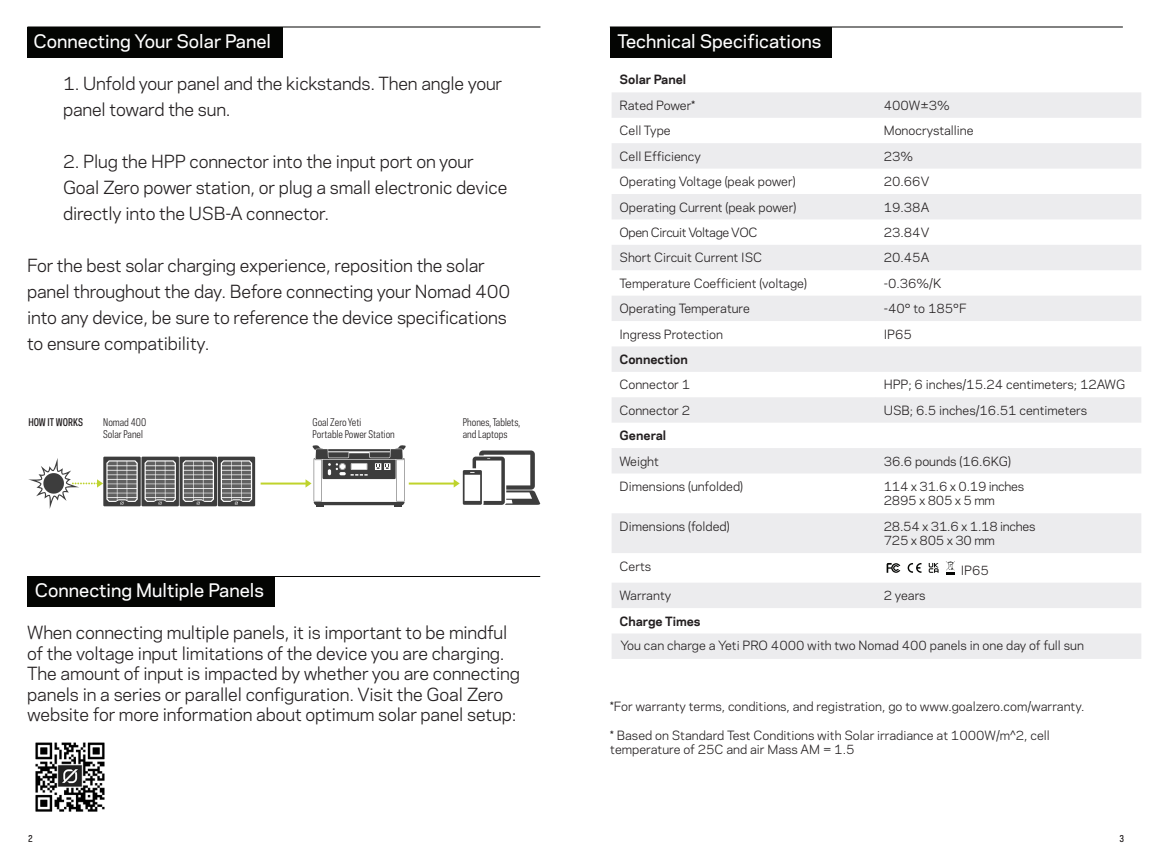
<style>
.page{position:relative;width:1152px;height:864px;background:#fff}
.page>*{position:absolute;margin:0;border:0;box-sizing:border-box;transform-origin:0 0}
.t1{font:500 17.6px "Galaxie Polaris";color:#fff}
.Main_Text{font:17px/26px "Galaxie Polaris";letter-spacing:-.01em;color:#231f20}
.Main_Text-2{font:12px/14.4px "Galaxie Polaris";color:#231f20}
.Main_Text-3{font:12px "Galaxie Polaris";letter-spacing:-.02em;color:#231f20}
.Main_Text-4{font:700 12px "Galaxie Polaris";color:#231f20}
.Main_Text-5{font:12px "Galaxie Polaris";letter-spacing:-.03em;color:#231f20}
.How_it_Works_Regular{font:10px/12px "Galaxie Polaris Condensed";color:#231f20}
.How_it_works_Bold{font:500 10px "Galaxie Polaris Condensed";color:#231f20}
.t2{font:500 9px "Galaxie Polaris Condensed";color:#231f20}
</style>
<div class="page">
<div style="left:27px;top:28px;width:256px;height:30px;background:#040503"></div>
<div style="left:27px;top:576px;width:248px;height:31px;background:#040503"></div>
<hr style="left:27px;top:26px;width:513px;height:2px;background:#040503">
<hr style="left:27px;top:576px;width:513px;height:1px;background:#040503">
<svg style="left:28px;top:457px;width:227px;height:52px"></svg>
<svg style="left:306px;top:445px;width:100px;height:62px"></svg>
<hr style="left:261px;top:483px;width:48px;height:2px;background:#c0d32b">
<svg style="left:454px;top:451px;width:87px;height:54px"></svg>
<hr style="left:409px;top:483px;width:48px;height:2px;background:#c0d32b">
<img style="left:35px;top:742px;width:70px;height:70px">
<svg style="left:612px;top:92px;width:529px;height:567px;fill:#ececee"></svg>
<svg style="left:929px;top:563px;width:10px;height:10px"></svg>
<svg style="left:946px;top:561px;width:9px;height:14px"></svg>
<svg style="left:908px;top:563px;width:13px;height:10px"></svg>
<svg style="left:887px;top:563px;width:13px;height:10px"></svg>
<div style="left:610px;top:27px;width:222px;height:31px;background:#040503"></div>
<hr style="left:610px;top:26px;width:513px;height:2px;background:#040503">
<p class="t1" style="left:34px;top:28px;width:239px">Connecting Your Solar Panel</p>
<p class="Main_Text" style="left:63px;top:69px;width:441px">1. Unfold your panel and the kickstands. Then angle your panel toward the sun.</p>
<p class="Main_Text" style="left:63px;top:147px;width:446px">2. Plug the HPP connector into the input port on your<br>Goal Zero power station, or plug a small electronic device directly into the USB-A connector.</p>
<p class="Main_Text" style="left:27px;top:251px;width:485px">For the best solar charging experience, reposition the solar panel throughout the day. Before connecting your Nomad 400 into any device, be sure to reference the device specifications to ensure compatibility.</p>
<p class="How_it_works_Bold" style="left:28px;top:416px;width:56px">HOW IT WORKS</p>
<p class="How_it_Works_Regular" style="left:103px;top:416px;width:45px">Nomad 400</p>
<p class="How_it_Works_Regular" style="left:103px;top:428px;width:41px">Solar Panel</p>
<p class="How_it_Works_Regular" style="left:313px;top:416px;width:50px">Goal Zero Yeti</p>
<p class="How_it_Works_Regular" style="left:313px;top:428px;width:84px">Portable Power Station</p>
<p class="t1" style="left:35px;top:577px;width:231px">Connecting Multiple Panels</p>
<p class="How_it_Works_Regular" style="left:463px;top:416px;width:59px">Phones, Tablets, and Laptops</p>
<p class="Main_Text" style="left:27px;top:622px;width:494px;line-height:20.4px">When connecting multiple panels, it is important to be mindful of the voltage input limitations of the device you are charging.<br>The amount of input is impacted by whether you are connecting panels in a series or parallel configuration. Visit the Goal Zero website for more information about optimum solar panel setup:</p>
<p class="t1" style="left:618px;top:28px;width:205px">Technical Specifications</p>
<p class="Main_Text-4" style="left:619px;top:71px;width:68px">Solar Panel</p>
<p class="Main_Text-2" style="left:619px;top:97px;width:77px">Rated Power*</p>
<p class="Main_Text-2" style="left:884px;top:97px;width:68px">400W±3%</p>
<p class="Main_Text-2" style="left:619px;top:123px;width:53px">Cell Type</p>
<p class="Main_Text-2" style="left:884px;top:123px;width:91px">Monocrystalline</p>
<p class="Main_Text-2" style="left:619px;top:148px;width:83px">Cell Efficiency</p>
<p class="Main_Text-2" style="left:884px;top:148px;width:31px">23%</p>
<p class="Main_Text-2" style="left:619px;top:174px;width:178px">Operating Voltage (peak power)</p>
<p class="Main_Text-2" style="left:884px;top:174px;width:47px">20.66V</p>
<p class="Main_Text-2" style="left:619px;top:199px;width:178px">Operating Current (peak power)</p>
<p class="Main_Text-2" style="left:884px;top:199px;width:47px">19.38A</p>
<p class="Main_Text-5" style="left:619px;top:223px;width:140px">Open Circuit Voltage VOC</p>
<p class="Main_Text-2" style="left:884px;top:224px;width:47px">23.84V</p>
<p class="Main_Text-2" style="left:619px;top:250px;width:144px">Short Circuit Current ISC</p>
<p class="Main_Text-2" style="left:884px;top:250px;width:47px">20.45A</p>
<p class="Main_Text-2" style="left:619px;top:275px;width:189px">Temperature Coefficient (voltage)</p>
<p class="Main_Text-2" style="left:884px;top:275px;width:59px">-0.36%/K</p>
<p class="Main_Text-2" style="left:619px;top:301px;width:132px">Operating Temperature</p>
<p class="Main_Text-2" style="left:884px;top:301px;width:84px">-40° to 185°F</p>
<p class="Main_Text-2" style="left:619px;top:326px;width:105px">Ingress Protection</p>
<p class="Main_Text-2" style="left:884px;top:326px;width:30px">IP65</p>
<p class="Main_Text-4" style="left:619px;top:350px;width:70px">Connection</p>
<p class="Main_Text-2" style="left:619px;top:377px;width:72px">Connector 1</p>
<p class="Main_Text-2" style="left:884px;top:377px;width:243px">HPP; 6 inches/15.24 centimeters; 12AWG</p>
<p class="Main_Text-2" style="left:619px;top:402px;width:72px">Connector 2</p>
<p class="Main_Text-2" style="left:884px;top:402px;width:205px">USB; 6.5 inches/16.51 centimeters</p>
<p class="Main_Text-4" style="left:619px;top:427px;width:48px">General</p>
<p class="Main_Text-2" style="left:619px;top:453px;width:41px">Weight</p>
<p class="Main_Text-2" style="left:884px;top:453px;width:129px">36.6 pounds (16.6KG)</p>
<p class="Main_Text-2" style="left:619px;top:479px;width:125px">Dimensions (unfolded)</p>
<p class="Main_Text-3" style="left:884px;top:477px;width:142px">114 x 31.6 x 0.19 inches</p>
<p class="Main_Text-3" style="left:884px;top:492px;width:113px">2895 x 805 x 5 mm</p>
<p class="Main_Text-2" style="left:619px;top:518px;width:112px">Dimensions (folded)</p>
<p class="Main_Text-3" style="left:884px;top:517px;width:153px">28.54 x 31.6 x 1.18 inches</p>
<p class="Main_Text-3" style="left:884px;top:532px;width:113px">725 x 805 x 30 mm</p>
<p class="Main_Text-2" style="left:619px;top:558px;width:33px">Certs</p>
<p class="Main_Text-2" style="left:961px;top:562px;width:30px">IP65</p>
<p class="Main_Text-2" style="left:619px;top:588px;width:53px">Warranty</p>
<p class="Main_Text-2" style="left:884px;top:588px;width:43px">2 years</p>
<p class="Main_Text-4" style="left:619px;top:612px;width:83px">Charge Times</p>
<p class="Main_Text-2" style="left:620px;top:637px;width:465px">You can charge a Yeti PRO 4000 with two Nomad 400 panels in one day of full sun</p>
<p class="Main_Text-2" style="left:610px;top:699px;width:476px">*For warranty terms, conditions, and registration, go to www.goalzero.com/warranty.</p>
<p class="Main_Text-2" style="left:610px;top:727px;width:441px">* Based on Standard Test Conditions with Solar irradiance at 1000W/m^2, cell temperature of 25C and air Mass AM = 1.5</p>
<p class="t2" style="left:28px;top:832px;width:6px">2</p>
<p class="t2" style="left:1119px;top:832px;width:6px">3</p>
</div>
